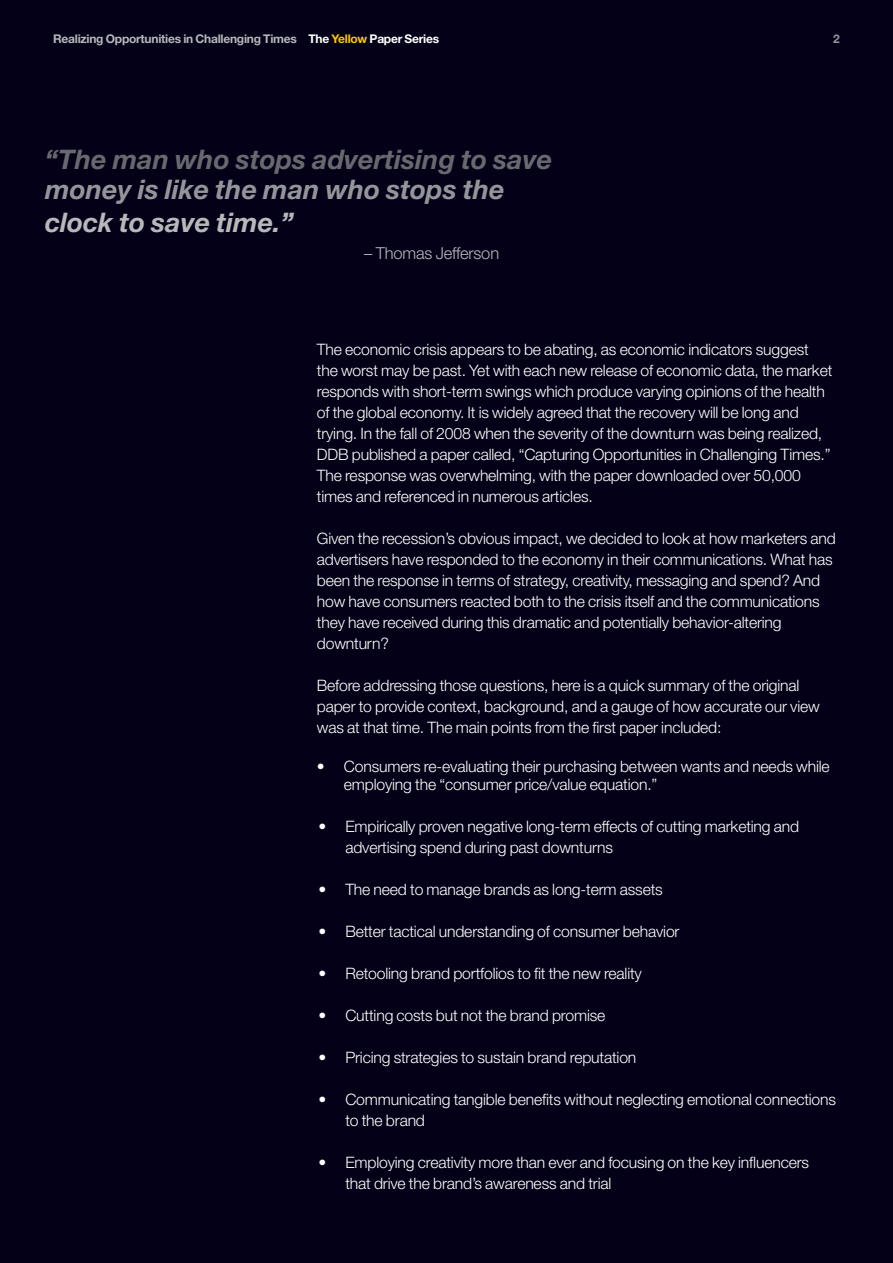
<style>
.page{position:relative;width:893px;height:1263px;background:#040017}
.page>*{position:absolute;margin:0;border:0;box-sizing:border-box;transform-origin:0 0}
.Body_Bold_10_5_14pt{font:italic 700 27px/30px "Helvetica Neue LT Std";color:#68696f}
.Body_Bold_10_5_14pt-2{font:italic 700 27px "Helvetica Neue LT Std";color:#b6b8ba}
.Body_Bold_10_5_14pt-3{font:300 16.5px "Helvetica Neue LT Std";letter-spacing:-.01em;color:#b6b8ba}
.Body_10_5_14pt_White{font:300 15.75px/21px "Helvetica Neue LT Std";letter-spacing:-.01em;color:#fff}
.Bullet_Body_10_5_14{font:300 15.75px/21px "Helvetica Neue LT Std";letter-spacing:-.01em;color:#fff}
.Body_10_5_12_white_B{font:300 15.75px/18px "Helvetica Neue LT Std";letter-spacing:-.01em;color:#fff}
.Yellow_paper_tiltle{font:700 12px "Helvetica Neue LT Std";letter-spacing:-.02em;color:#b6b8ba}
.Body_9_12pt{font:700 12px "Helvetica Neue LT Std";color:#93959a}
.s1{color:#fff}
.s2{color:#fbc900}
.s3{color:#93959a}
</style>
<div class="page">
<p class="Yellow_paper_tiltle" style="left:53px;top:31px;width:387px">Realizing Opportunities in Challenging Times <span class="s1">The</span> <span class="s2">Yellow</span> <span class="s1">Paper Series</span></p>
<p class="Body_Bold_10_5_14pt" style="left:45px;top:143px;width:508px">“The man who stops advertising to save <span class="s3">money is like the man who stops the</span></p>
<p class="Body_Bold_10_5_14pt-2" style="left:45px;top:205px;width:250px">clock to save time.”</p>
<p class="Body_Bold_10_5_14pt-3" style="left:364px;top:243px;width:137px">– Thomas Jefferson</p>
<p class="Body_9_12pt" style="left:833px;top:31px;width:8px">2</p>
<p class="Body_10_5_14pt_White" style="left:317px;top:338px;width:517px">The economic crisis appears to be abating, as economic indicators suggest the worst may be past. Yet with each new release of economic data, the market responds with short-term swings which produce varying opinions of the health of the global economy. It is widely agreed that the recovery will be long and trying. In the fall of 2008 when the severity of the downturn was being realized, DDB published a paper called, “Capturing Opportunities in Challenging Times.” The response was overwhelming, with the paper downloaded over 50,000 times and referenced in numerous articles.</p>
<p class="Body_10_5_14pt_White" style="left:317px;top:527px;width:520px">Given the recession’s obvious impact, we decided to look at how marketers and advertisers have responded to the economy in their communications. What has been the response in terms of strategy, creativity, messaging and spend? And how have consumers reacted both to the crisis itself and the communications they have received during this dramatic and potentially behavior-altering downturn?</p>
<p class="Body_10_5_14pt_White" style="left:317px;top:674px;width:504px">Before addressing those questions, here is a quick summary of the original paper to provide context, background, and a gauge of how accurate our view was at that time. The main points from the first paper included:</p>
<p class="Body_10_5_12_white_B" style="left:344px;top:757px;width:487px;text-indent:-27px">• Consumers re-evaluating their purchasing between wants and needs while employing the “consumer price/value equation.”</p>
<p class="Bullet_Body_10_5_14" style="left:345px;top:815px;width:455px;text-indent:-27px">• Empirically proven negative long-term effects of cutting marketing and advertising spend during past downturns</p>
<p class="Bullet_Body_10_5_14" style="left:318px;top:878px;width:346px">• The need to manage brands as long-term assets</p>
<p class="Bullet_Body_10_5_14" style="left:318px;top:920px;width:363px">• Better tactical understanding of consumer behavior</p>
<p class="Bullet_Body_10_5_14" style="left:318px;top:962px;width:325px">• Retooling brand portfolios to fit the new reality</p>
<p class="Bullet_Body_10_5_14" style="left:318px;top:1004px;width:289px">• Cutting costs but not the brand promise</p>
<p class="Bullet_Body_10_5_14" style="left:318px;top:1046px;width:320px">• Pricing strategies to sustain brand reputation</p>
<p class="Bullet_Body_10_5_14" style="left:345px;top:1088px;width:492px;text-indent:-27px">• Communicating tangible benefits without neglecting emotional connections to the brand</p>
<p class="Bullet_Body_10_5_14" style="left:345px;top:1151px;width:465px;text-indent:-27px">• Employing creativity more than ever and focusing on the key influencers that drive the brand’s awareness and trial</p>
</div>
